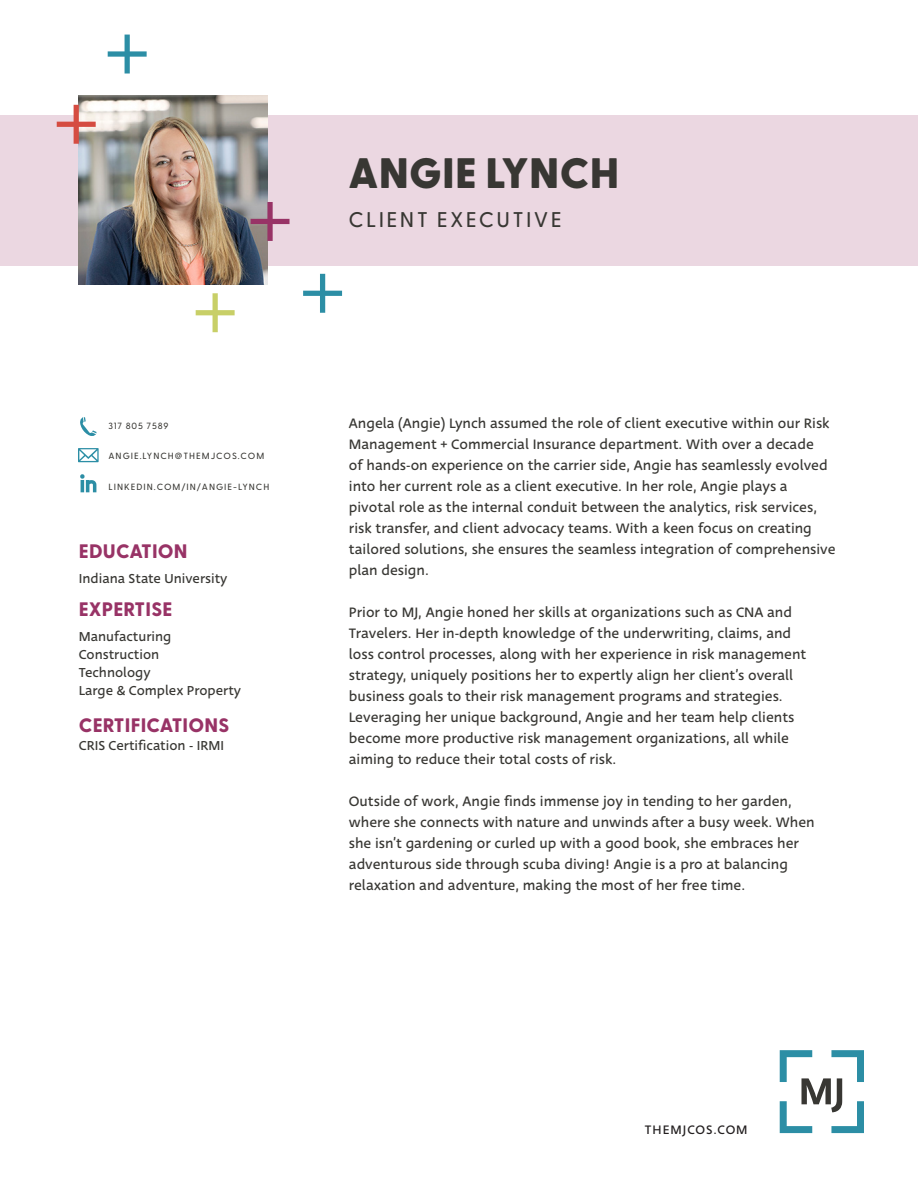
<style>
.page{position:relative;width:918px;height:1188px;background:#fff}
.page>*{position:absolute;margin:0;border:0;box-sizing:border-box;transform-origin:0 0}
.Name{font:800 42.6px "Greycliff CF";letter-spacing:.01em;color:#383733}
.Job_Title{font:500 21.3px "Greycliff CF";letter-spacing:.11em;color:#383733}
.Sidebar_Title{font:800 19.5px "Greycliff CF";letter-spacing:.01em;color:#983366}
.t1{font:15px/21px "Deva Ideal";color:#383733}
.t2{font:14.25px "Deva Ideal";color:#383733}
.t3{font:13.5px "Deva Ideal";letter-spacing:.075em;color:#231f20}
.Job_Title-2{font:500 9px "Greycliff CF";letter-spacing:.11em;color:#383733}
</style>
<div class="page">
<div style="left:0;top:115px;width:918px;height:151px;background:#ebd7e1"></div>
<svg style="left:780px;top:1050px;width:84px;height:83px"></svg>
<svg style="left:80px;top:417px;width:17px;height:19px"></svg>
<svg style="left:78px;top:448px;width:21px;height:14px"></svg>
<svg style="left:80px;top:474px;width:16px;height:18px"></svg>
<img style="left:78px;top:96px;width:189px;height:189px">
<svg style="left:303px;top:274px;width:39px;height:39px"></svg>
<svg style="left:108px;top:35px;width:39px;height:39px"></svg>
<svg style="left:57px;top:105px;width:39px;height:39px"></svg>
<svg style="left:196px;top:293px;width:39px;height:39px"></svg>
<svg style="left:251px;top:202px;width:39px;height:39px"></svg>
<p class="Job_Title-2" style="left:108px;top:419px;width:62px">317 805 7589</p>
<p class="Job_Title-2" style="left:108px;top:449px;width:157px">ANGIE.LYNCH@THEMJCOS.COM</p>
<p class="Job_Title-2" style="left:108px;top:481px;width:162px">LINKEDIN.COM/IN/ANGIE-LYNCH</p>
<p class="Sidebar_Title" style="left:79px;top:536px;width:110px">EDUCATION</p>
<p class="t2" style="left:79px;top:569px;width:150px">Indiana State University</p>
<p class="Sidebar_Title" style="left:79px;top:594px;width:95px">EXPERTISE</p>
<p class="t2" style="left:79px;top:627px;width:94px">Manufacturing</p>
<p class="t2" style="left:79px;top:645px;width:82px">Construction</p>
<p class="t2" style="left:79px;top:663px;width:73px">Technology</p>
<p class="t2" style="left:79px;top:681px;width:164px">Large &amp; Complex Property</p>
<p class="Sidebar_Title" style="left:79px;top:710px;width:152px">CERTIFICATIONS</p>
<p class="t2" style="left:79px;top:736px;width:147px">CRIS Certification - IRMI</p>
<p class="Name" style="left:349px;top:140px;width:272px">ANGIE LYNCH</p>
<p class="Job_Title" style="left:348px;top:203px;width:215px">CLIENT EXECUTIVE</p>
<p class="t1" style="left:349px;top:413px;width:488px">Angela (Angie) Lynch assumed the role of client executive within our Risk Management + Commercial Insurance department. With over a decade<br>of hands-on experience on the carrier side, Angie has seamlessly evolved into her current role as a client executive. In her role, Angie plays a pivotal role as the internal conduit between the analytics, risk services, risk transfer, and client advocacy teams. With a keen focus on creating tailored solutions, she ensures the seamless integration of comprehensive plan design.</p>
<p class="t1" style="left:349px;top:602px;width:459px">Prior to MJ, Angie honed her skills at organizations such as CNA and Travelers. Her in-depth knowledge of the underwriting, claims, and loss control processes, along with her experience in risk management strategy, uniquely positions her to expertly align her client’s overall business goals to their risk management programs and strategies.<br>Leveraging her unique background, Angie and her team help clients become more productive risk management organizations, all while aiming to reduce their total costs of risk.</p>
<p class="t1" style="left:349px;top:791px;width:467px">Outside of work, Angie finds immense joy in tending to her garden, where she connects with nature and unwinds after a busy week. When she isn’t gardening or curled up with a good book, she embraces her adventurous side through scuba diving! Angie is a pro at balancing relaxation and adventure, making the most of her free time.</p>
<p class="t3" style="left:645px;top:1121px;width:104px">THEMJCOS.COM</p>
</div>
